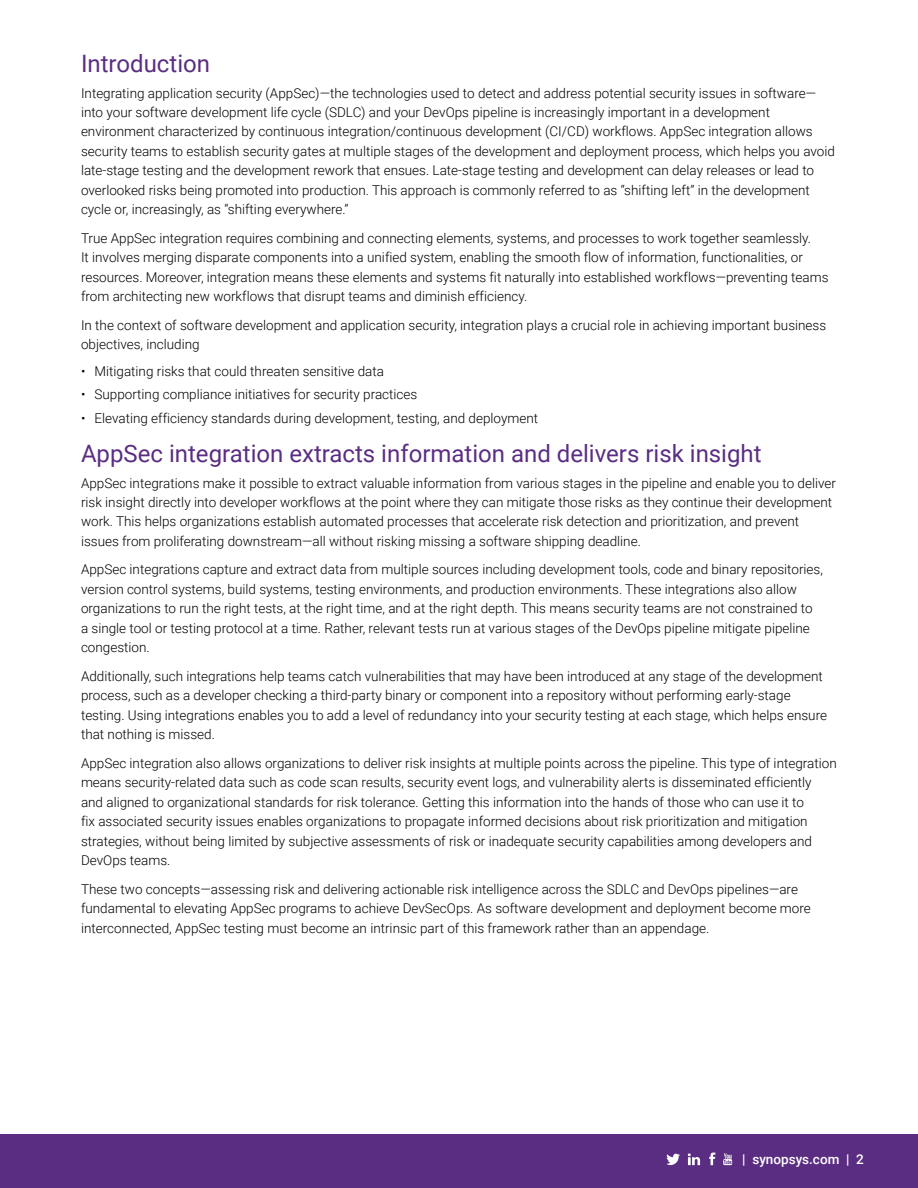
<style>
.page{position:relative;width:918px;height:1188px;background:#fff}
.page>*{position:absolute;margin:0;border:0;box-sizing:border-box;transform-origin:0 0}
.t1{font:24px "Roboto";color:#5a2d83}
.t2{font:300 13.5px/19.5px "Roboto";color:#000}
.t3{font:500 13.5px "Roboto";color:#fff}
</style>
<div class="page">
<div style="left:0;top:1134px;width:918px;height:54px;background:#5a2d83"></div>
<svg style="left:667px;top:1153px;width:13px;height:12px"></svg>
<svg style="left:709px;top:1152px;width:7px;height:13px"></svg>
<svg style="left:723px;top:1153px;width:9px;height:12px"></svg>
<svg style="left:688px;top:1153px;width:12px;height:12px"></svg>
<h1 class="t1" style="left:81px;top:47px;width:131px">Introduction</h1>
<p class="t2" style="left:81px;top:82px;width:755px">Integrating application security (AppSec)—the technologies used to detect and address potential security issues in software— into your software development life cycle (SDLC) and your DevOps pipeline is increasingly important in a development environment characterized by continuous integration/continuous development (CI/CD) workflows. AppSec integration allows security teams to establish security gates at multiple stages of the development and deployment process, which helps you avoid late-stage testing and the development rework that ensues. Late-stage testing and development can delay releases or lead to overlooked risks being promoted into production. This approach is commonly referred to as “shifting left” in the development cycle or, increasingly, as “shifting everywhere.”</p>
<p class="t2" style="left:81px;top:228px;width:749px">True AppSec integration requires combining and connecting elements, systems, and processes to work together seamlessly.<br>It involves merging disparate components into a unified system, enabling the smooth flow of information, functionalities, or resources. Moreover, integration means these elements and systems fit naturally into established workflows—preventing teams from architecting new workflows that disrupt teams and diminish efficiency.</p>
<p class="t2" style="left:81px;top:315px;width:747px">In the context of software development and application security, integration plays a crucial role in achieving important business objectives, including</p>
<p class="t2" style="left:81px;top:361px;width:305px">• Mitigating risks that could threaten sensitive data</p>
<p class="t2" style="left:81px;top:384px;width:338px">• Supporting compliance initiatives for security practices</p>
<p class="t2" style="left:81px;top:408px;width:459px">• Elevating efficiency standards during development, testing, and deployment</p>
<h1 class="t1" style="left:81px;top:437px;width:682px">AppSec integration extracts information and delivers risk insight</h1>
<p class="t2" style="left:81px;top:472px;width:757px">AppSec integrations make it possible to extract valuable information from various stages in the pipeline and enable you to deliver risk insight directly into developer workflows at the point where they can mitigate those risks as they continue their development work. This helps organizations establish automated processes that accelerate risk detection and prioritization, and prevent issues from proliferating downstream—all without risking missing a software shipping deadline.</p>
<p class="t2" style="left:81px;top:559px;width:744px">AppSec integrations capture and extract data from multiple sources including development tools, code and binary repositories, version control systems, build systems, testing environments, and production environments. These integrations also allow organizations to run the right tests, at the right time, and at the right depth. This means security teams are not constrained to a single tool or testing protocol at a time. Rather, relevant tests run at various stages of the DevOps pipeline mitigate pipeline congestion.</p>
<p class="t2" style="left:81px;top:666px;width:748px">Additionally, such integrations help teams catch vulnerabilities that may have been introduced at any stage of the development process, such as a developer checking a third-party binary or component into a repository without performing early-stage testing. Using integrations enables you to add a level of redundancy into your security testing at each stage, which helps ensure that nothing is missed.</p>
<p class="t2" style="left:81px;top:753px;width:757px">AppSec integration also allows organizations to deliver risk insights at multiple points across the pipeline. This type of integration means security-related data such as code scan results, security event logs, and vulnerability alerts is disseminated efficiently and aligned to organizational standards for risk tolerance. Getting this information into the hands of those who can use it to<br>fix associated security issues enables organizations to propagate informed decisions about risk prioritization and mitigation strategies, without being limited by subjective assessments of risk or inadequate security capabilities among developers and DevOps teams.</p>
<p class="t2" style="left:81px;top:879px;width:731px">These two concepts—assessing risk and delivering actionable risk intelligence across the SDLC and DevOps pipelines—are fundamental to elevating AppSec programs to achieve DevSecOps. As software development and deployment become more interconnected, AppSec testing must become an intrinsic part of this framework rather than an appendage.</p>
<p class="t3" style="left:742px;top:1149px;width:123px">| synopsys.com | 2</p>
</div>
